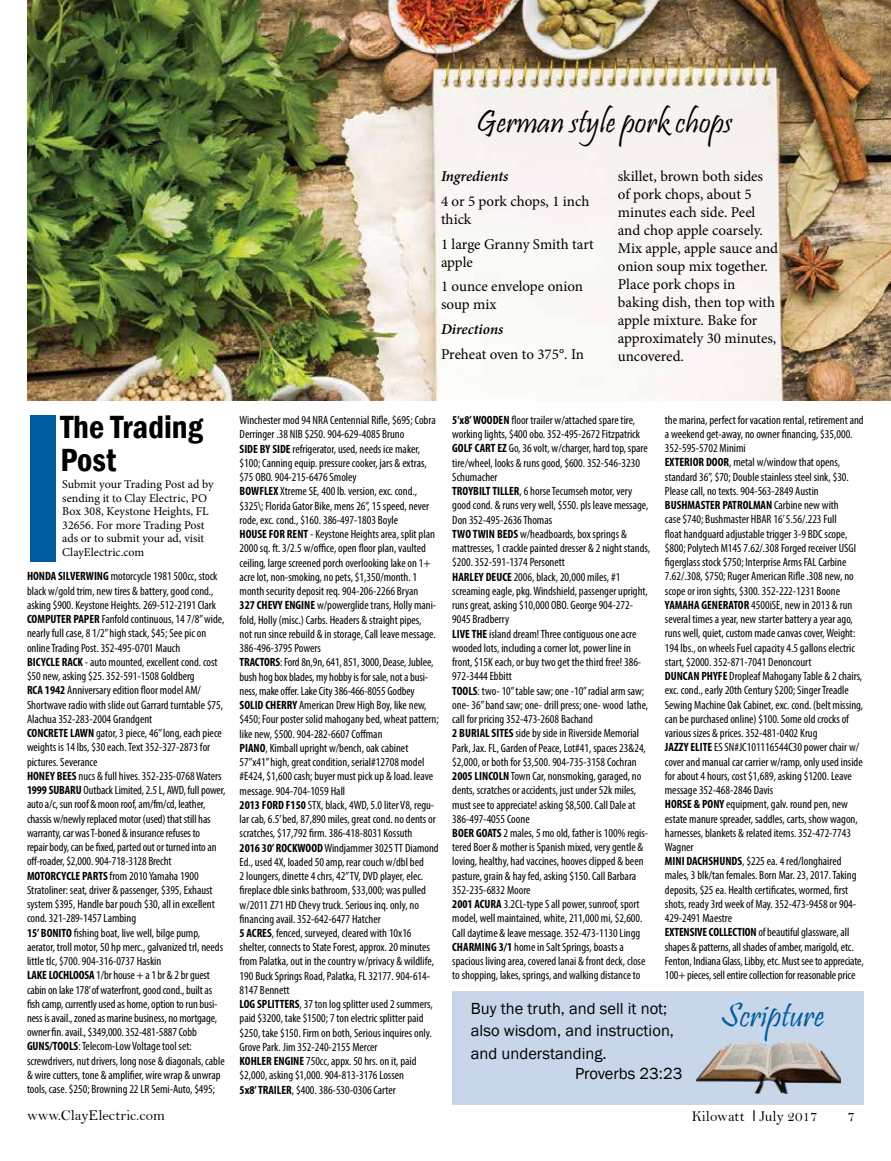
<style>
.page{position:relative;width:891px;height:1161px;background:#fff}
.page>*{position:absolute;margin:0;border:0;box-sizing:border-box;transform-origin:0 0}
.t1{font:34.5px "Pristina";color:#005c9e}
.t2{font:33px "Pristina";color:#000}
.t3{font:600 condensed 33px/33px "Franklin Gothic";color:#000}
.t4{font:16.5px/22.5px "Franklin Gothic";color:#000}
.t5{font:15px/18px "Minion Pro";letter-spacing:-.005em;color:#000}
.t6{font:15px "Bell";color:#000}
.t7{font:italic 600 15px "Minion Pro";letter-spacing:-.005em;color:#000}
.t8{font:condensed 12px/14.2px "Myriad Pro";color:#000}
.t9{font:12px/13.5px "Minion Pro";color:#000}
.s1{font-weight:700}
</style>
<div class="page">
<div style="left:31px;top:415px;width:25px;height:147px;background:#005c9e"></div>
<img style="left:27px;top:0;width:864px;height:400px">
<div style="left:452px;top:991px;width:412px;height:114px;background:#c7d6e9"></div>
<img style="left:697px;top:1041px;width:143px;height:52px">
<h2 class="t2" style="left:476px;top:103px;width:257px">German style pork chops</h2>
<p class="t7" style="left:441px;top:166px;width:69px">Ingredients</p>
<p class="t5" style="left:441px;top:192px;width:150px">4 or 5 pork chops, 1 inch thick</p>
<p class="t5" style="left:441px;top:235px;width:154px">1 large Granny Smith tart apple</p>
<p class="t5" style="left:441px;top:278px;width:144px">1 ounce envelope onion soup mix</p>
<p class="t7" style="left:441px;top:319px;width:64px">Directions</p>
<p class="t5" style="left:441px;top:345px;width:145px">Preheat oven to 375°. In</p>
<p class="t5" style="left:618px;top:167px;width:162px">skillet, brown both sides of pork chops, about 5 minutes each side. Peel and chop apple coarsely.<br>Mix apple, apple sauce and onion soup mix together.<br>Place pork chops in baking dish, then top with apple mixture. Bake for approximately 30 minutes, uncovered.</p>
<h2 class="t3" style="left:60px;top:410px;width:144px">The Trading<br>Post</h2>
<p class="t9" style="left:62px;top:478px;width:153px">Submit your Trading Post ad by sending it to Clay Electric, PO<br>Box 308, Keystone Heights, FL<br>32656. For more Trading Post ads or to submit your ad, visit<br>ClayElectric.com</p>
<p class="t8" style="left:27px;top:569px;width:200px"><span class="s1">HONDA SILVERWING</span> motorcycle 1981 500cc, stock black w/gold trim, new tires &amp; battery, good cond., asking $900. Keystone Heights. 269-512-2191 Clark <span class="s1">COMPUTER PAPER</span> Fanfold continuous, 14 7/8” wide, nearly full case, 8 1/2” high stack, $45; See pic on online Trading Post. 352-495-0701 Mauch<br><span class="s1">BICYCLE RACK</span> - auto mounted, excellent cond. cost $50 new, asking $25. 352-591-1508 Goldberg<br><span class="s1">RCA 1942</span> Anniversary edition floor model AM/ Shortwave radio with slide out Garrard turntable $75, Alachua 352-283-2004 Grandgent<br><span class="s1">CONCRETE LAWN</span> gator, 3 piece, 46” long, each piece weights is 14 lbs, $30 each. Text 352-327-2873 for pictures. Severance<br><span class="s1">HONEY BEES</span> nucs &amp; full hives. 352-235-0768 Waters <span class="s1">1999 SUBARU</span> Outback Limited, 2.5 L, AWD, full power, auto a/c, sun roof &amp; moon roof, am/fm/cd, leather, chassis w/newly replaced motor (used) that still has warranty, car was T-boned &amp; insurance refuses to<br>repair body, can be fixed, parted out or turned into an off-roader, $2,000. 904-718-3128 Brecht <span class="s1">MOTORCYCLE PARTS</span> from 2010 Yamaha 1900<br>Stratoliner: seat, driver &amp; passenger, $395, Exhaust system $395, Handle bar pouch $30, all in excellent cond. 321-289-1457 Lambing<br><span class="s1">15’ BONITO</span> fishing boat, live well, bilge pump, aerator, troll motor, 50 hp merc., galvanized trl, needs little tlc, $700. 904-316-0737 Haskin<br><span class="s1">LAKE LOCHLOOSA</span> 1/br house + a 1 br &amp; 2 br guest cabin on lake 178’ of waterfront, good cond., built as fish camp, currently used as home, option to run busi&shy;ness is avail., zoned as marine business, no mortgage, owner fin. avail., $349,000. 352-481-5887 Cobb <span class="s1">GUNS/TOOLS</span>: Telecom-Low Voltage tool set: screwdrivers, nut drivers, long nose &amp; diagonals, cable &amp; wire cutters, tone &amp; amplifier, wire wrap &amp; unwrap tools, case. $250; Browning 22 LR Semi-Auto, $495;</p>
<p class="t8" style="left:240px;top:413px;width:201px">Winchester mod 94 NRA Centennial Rifle, $695; Cobra Derringer .38 NIB $250. 904-629-4085 Bruno<br><span class="s1">SIDE BY SIDE</span> refrigerator, used, needs ice maker, $100; Canning equip. pressure cooker, jars &amp; extras, $75 OBO. 904-215-6476 Smoley<br><span class="s1">BOWFLEX</span> Xtreme SE, 400 lb. version, exc. cond., $325\; Florida Gator Bike, mens 26”, 15 speed, never rode, exc. cond., $160. 386-497-1803 Boyle<br><span class="s1">HOUSE FOR RENT</span> - Keystone Heights area, split plan 2000 sq. ft. 3/2.5 w/office, open floor plan, vaulted ceiling, large screened porch overlooking lake on 1+ acre lot, non-smoking, no pets, $1,350/month. 1 month security deposit req. 904-206-2266 Bryan<br><span class="s1">327 CHEVY ENGINE</span> w/powerglide trans, Holly mani&shy;fold, Holly (misc.) Carbs. Headers &amp; straight pipes,<br>not run since rebuild &amp; in storage, Call leave message.<br>386-496-3795 Powers<br><span class="s1">TRACTORS</span>: Ford 8n,9n, 641, 851, 3000, Dease, Jublee, bush hog box blades, my hobby is for sale, not a busi&shy;ness, make offer. Lake City 386-466-8055 Godbey <span class="s1">SOLID CHERRY</span> American Drew High Boy, like new, $450; Four poster solid mahogany bed, wheat pattern; like new, $500. 904-282-6607 Coffman<br><span class="s1">PIANO</span>, Kimball upright w/bench, oak cabinet 57”x41” high, great condition, serial#12708 model #E424, $1,600 cash; buyer must pick up &amp; load. leave message. 904-704-1059 Hall<br><span class="s1">2013 FORD F150</span> STX, black, 4WD, 5.0 liter V8, regu&shy;lar cab, 6.5’ bed, 87,890 miles, great cond. no dents or scratches, $17,792 firm. 386-418-8031 Kossuth<br><span class="s1">2016 30’ ROCKWOOD</span> Windjammer 3025 TT Diamond Ed., used 4X, loaded 50 amp, rear couch w/dbl bed<br>2 loungers, dinette 4 chrs, 42” TV, DVD player, elec. fireplace dble sinks bathroom, $33,000; was pulled w/2011 Z71 HD Chevy truck. Serious inq. only, no financing avail. 352-642-6477 Hatcher<br><span class="s1">5 ACRES</span>, fenced, surveyed, cleared with 10x16 shelter, connects to State Forest, approx. 20 minutes from Palatka, out in the country w/privacy &amp; wildlife, 190 Buck Springs Road, Palatka, FL 32177. 904-614- 8147 Bennett<br><span class="s1">LOG SPLITTERS</span>, 37 ton log splitter used 2 summers, paid $3200, take $1500; 7 ton electric splitter paid $250, take $150. Firm on both, Serious inquires only.<br>Grove Park. Jim 352-240-2155 Mercer<br><span class="s1">KOHLER ENGINE</span> 750cc, appx. 50 hrs. on it, paid $2,000, asking $1,000. 904-813-3176 Lossen<br><span class="s1">5x8’ TRAILER</span>, $400. 386-530-0306 Carter</p>
<p class="t8" style="left:452px;top:413px;width:199px"><span class="s1">5’x8’ WOODEN</span> floor trailer w/attached spare tire, working lights, $400 obo. 352-495-2672 Fitzpatrick <span class="s1">GOLF CART EZ</span> Go, 36 volt, w/charger, hard top, spare tire/wheel, looks &amp; runs good, $600. 352-546-3230<br>Schumacher<br><span class="s1">TROYBILT TILLER</span>, 6 horse Tecumseh motor, very good cond. &amp; runs very well, $550. pls leave message, Don 352-495-2636 Thomas<br><span class="s1">TWO TWIN BEDS</span> w/headboards, box springs &amp; mattresses, 1 crackle painted dresser &amp; 2 night stands, $200. 352-591-1374 Personett<br><span class="s1">HARLEY DEUCE</span> 2006, black, 20,000 miles, #1 screaming eagle, pkg. Windshield, passenger upright, runs great, asking $10,000 OBO. George 904-272- 9045 Bradberry<br><span class="s1">LIVE THE</span> island dream! Three contiguous one acre wooded lots, including a corner lot, power line in front, $15K each, or buy two get the third free! 386- 972-3444 Ebbitt<br><span class="s1">TOOLS</span>: two- 10” table saw; one -10” radial arm saw; one- 36” band saw; one- drill press; one- wood lathe, call for pricing 352-473-2608 Bachand<br><span class="s1">2 BURIAL SITES</span> side by side in Riverside Memorial Park, Jax. FL, Garden of Peace, Lot#41, spaces 23&amp;24, $2,000, or both for $3,500. 904-735-3158 Cochran <span class="s1">2005 LINCOLN</span> Town Car, nonsmoking, garaged, no dents, scratches or accidents, just under 52k miles, must see to appreciate! asking $8,500. Call Dale at 386-497-4055 Coone<br><span class="s1">BOER GOATS</span> 2 males, 5 mo old, father is 100% regis&shy;tered Boer &amp; mother is Spanish mixed, very gentle &amp; loving, healthy, had vaccines, hooves clipped &amp; been pasture, grain &amp; hay fed, asking $150. Call Barbara 352-235-6832 Moore<br><span class="s1">2001 ACURA</span> 3.2CL-type S all power, sunroof, sport model, well maintained, white, 211,000 mi, $2,600.<br>Call daytime &amp; leave message. 352-473-1130 Lingg <span class="s1">CHARMING 3/1</span> home in Salt Springs, boasts a spacious living area, covered lanai &amp; front deck, close to shopping, lakes, springs, and walking distance to</p>
<p class="t8" style="left:665px;top:412px;width:200px">the marina, perfect for vacation rental, retirement and a weekend get-away, no owner financing, $35,000.<br>352-595-5702 Minimi<br><span class="s1">EXTERIOR DOOR</span>, metal w/window that opens, standard 36”, $70; Double stainless steel sink, $30.<br>Please call, no texts. 904-563-2849 Austin <span class="s1">BUSHMASTER PATROLMAN</span> Carbine new with<br>case $740; Bushmaster HBAR 16’ 5.56/.223 Full<br>float handguard adjustable trigger 3-9 BDC scope, $800; Polytech M14S 7.62/.308 Forged receiver USGI figerglass stock $750; Interprise Arms FAL Carbine 7.62/.308, $750; Ruger American Rifle .308 new, no scope or iron sights, $300. 352-222-1231 Boone <span class="s1">YAMAHA GENERATOR</span> 4500iSE, new in 2013 &amp; run several times a year, new starter battery a year ago, runs well, quiet, custom made canvas cover, Weight:<br>194 lbs., on wheels Fuel capacity 4.5 gallons electric start, $2000. 352-871-7041 Denoncourt<br><span class="s1">DUNCAN PHYFE</span> Dropleaf Mahogany Table &amp; 2 chairs, exc. cond., early 20th Century $200; Singer Treadle Sewing Machine Oak Cabinet, exc. cond. (belt missing, can be purchased online) $100. Some old crocks of various sizes &amp; prices. 352-481-0402 Krug<br><span class="s1">JAZZY ELITE</span> ES SN#JC101116544C30 power chair w/ cover and manual car carrier w/ramp, only used inside for about 4 hours, cost $1,689, asking $1200. Leave message 352-468-2846 Davis<br><span class="s1">HORSE &amp; PONY</span> equipment, galv. round pen, new estate manure spreader, saddles, carts, show wagon, harnesses, blankets &amp; related items. 352-472-7743<br>Wagner<br><span class="s1">MINI DACHSHUNDS</span>, $225 ea. 4 red/longhaired males, 3 blk/tan females. Born Mar. 23, 2017. Taking deposits, $25 ea. Health certificates, wormed, first shots, ready 3rd week of May. 352-473-9458 or 904- 429-2491 Maestre<br><span class="s1">EXTENSIVE COLLECTION</span> of beautiful glassware, all shapes &amp; patterns, all shades of amber, marigold, etc.<br>Fenton, Indiana Glass, Libby, etc. Must see to appreciate, 100+ pieces, sell entire collection for reasonable price</p>
<h1 class="t1" style="left:721px;top:996px;width:105px">Scripture</h1>
<h3 class="t4" style="left:471px;top:997px;width:205px">Buy the truth, and sell it not; also wisdom, and instruction, and understanding.</h3>
<h3 class="t4" style="left:575px;top:1062px;width:109px">Proverbs 23:23</h3>
<p class="t6" style="left:27px;top:1106px;width:139px">www.ClayElectric.com</p>
<p class="t6" style="left:692px;top:1108px;width:127px">Kilowatt July 2017</p>
<p class="t6" style="left:848px;top:1108px;width:9px">7</p>
</div>
